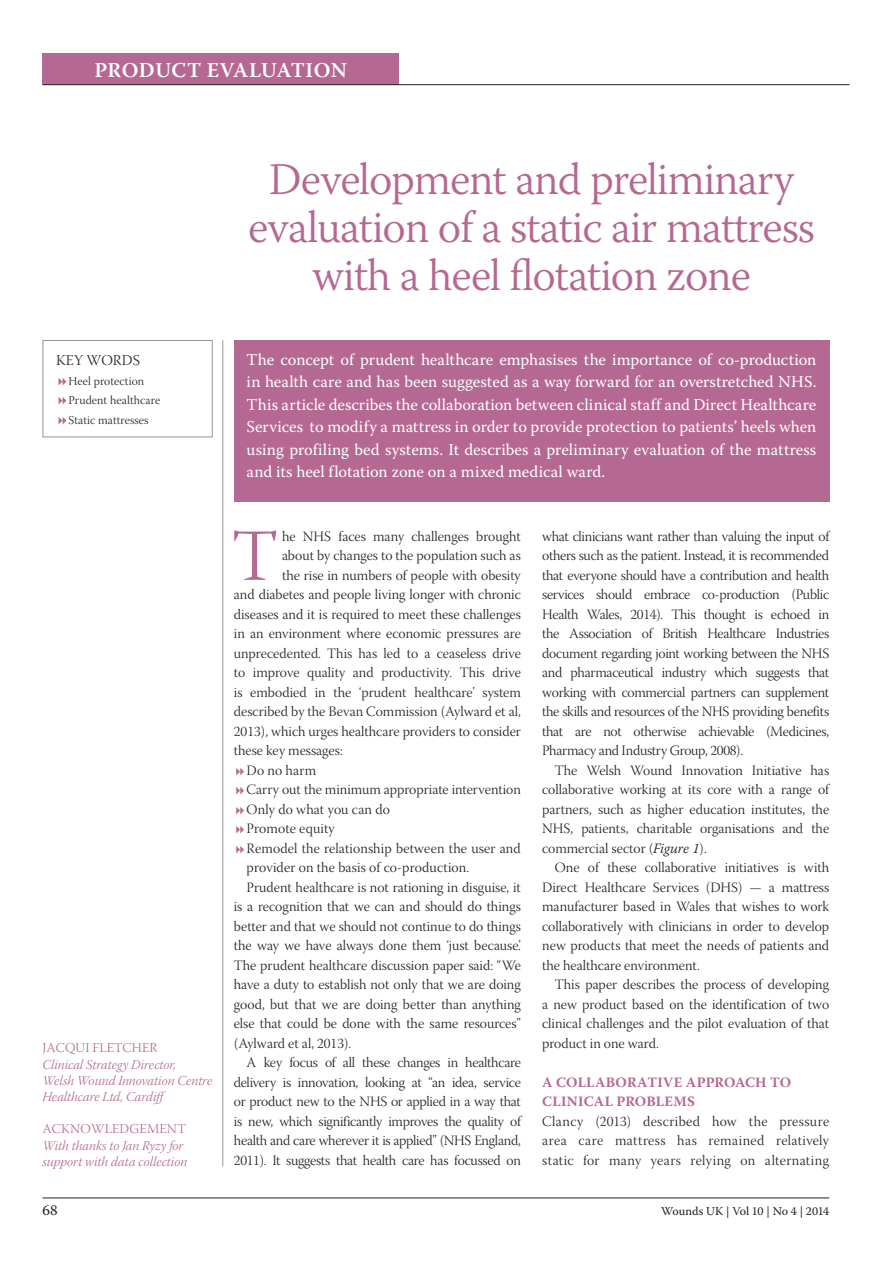
<style>
.page{position:relative;width:893px;height:1263px;background:#fff}
.page>*{position:absolute;margin:0;border:0;box-sizing:border-box;transform-origin:0 0}
.t1{font:73.35px "Warnock Pro Light Subh";color:#b56891}
.t2{font:300 45px/48px "Warnock Pro";letter-spacing:-.025em;color:#b56891;text-align:center}
.t3{font:600 21px "Warnock Pro";letter-spacing:.02em;color:#fff}
.t4{font:16.5px/22.5px "Warnock Pro";letter-spacing:.005em;color:#fff;text-align:justify}
.t5{font:15px "Warnock Pro Light Subh";letter-spacing:.01em;color:#231f20}
.t6{font:15px "Warnock Pro";color:#231f20}
.t7{font:14.25px/19.5px "Warnock Pro Light Subh";color:#231f20;text-align:justify}
.t8{font:14.25px "Warnock Pro Light Subh";letter-spacing:-.02em;color:#231f20}
.t9{font:700 14.25px/19.5px "Warnock Pro";letter-spacing:.015em;color:#b56891}
.t10{font:13.5px/16.2px "Warnock Pro Light It Subh";color:#b56891}
.t11{font:13.5px "Warnock Pro Light Subh";letter-spacing:.01em;color:#b56891}
.t12{font:12px/19.5px "Warnock Pro Light Subh";letter-spacing:.01em;color:#231f20}
.t13{font:12px "Warnock Pro";letter-spacing:-.01em;color:#231f20}
.s1{font-family:"Warnock Pro";font-weight:300;font-style:italic}
</style>
<div class="page">
<div style="left:43px;top:53px;width:356px;height:32px;background:#b56891"></div>
<hr style="left:43px;top:84px;width:806px;height:1px;background:#231f20">
<hr style="left:222px;top:340px;width:1px;height:826px;background:#939598">
<div style="left:234px;top:340px;width:595px;height:162px;background:#b56891"></div>
<div style="left:43px;top:340px;width:170px;height:97px;border:1px solid #939598"></div>
<hr style="left:43px;top:1197px;width:786px;height:1px;background:#231f20">
<h3 class="t3" style="left:94px;top:57px;width:254px">PRODUCT EVALUATION</h3>
<h2 class="t2" style="left:248px;top:155px;width:568px">Development and preliminary evaluation of a static air mattress with a heel flotation zone</h2>
<p class="t5" style="left:56px;top:352px;width:85px">KEY WORDS</p>
<p class="t12" style="left:69px;top:372px;width:93px">Heel protection<br>Prudent healthcare<br>Static mattresses</p>
<p class="t11" style="left:43px;top:1041px;width:74px">Jac qui Fletcher</p>
<p class="t10" style="left:43px;top:1058px;width:171px">Clinical Strategy Director,<br>Welsh Wound Innovation Centre<br>Healthcare Ltd, Cardiff</p>
<p class="t11" style="left:43px;top:1122px;width:145px">ACKNOWLEDGEMENT</p>
<p class="t10" style="left:43px;top:1139px;width:146px">With thanks to Jan Ryzy for support with data collection</p>
<p class="t4" style="left:247px;top:348px;width:571px">The concept of prudent healthcare emphasises the importance of co-production in health care and has been suggested as a way forward for an overstretched NHS.<br>This article describes the collaboration between clinical staff and Direct Healthcare Services to modify a mattress in order to provide protection to patients’ heels when using profiling bed systems. It describes a preliminary evaluation of the mattress and its heel flotation zone on a mixed medical ward.</p>
<h1 class="t1" style="left:232px;top:516px;width:48px">T</h1>
<p class="t7" style="left:282px;top:528px;width:240px">he NHS faces many challenges brought</p>
<p class="t7" style="left:282px;top:548px;width:240px">about by changes to the population such as</p>
<p class="t7" style="left:282px;top:567px;width:240px">the rise in numbers of people with obesity</p>
<p class="t7" style="left:234px;top:586px;width:289px">and diabetes and people living longer with chronic</p>
<p class="t7" style="left:234px;top:606px;width:289px">diseases and it is required to meet these challenges</p>
<p class="t7" style="left:234px;top:625px;width:288px">in an environment where economic pressures are</p>
<p class="t7" style="left:234px;top:645px;width:289px">unprecedented. This has led to a ceaseless drive</p>
<p class="t7" style="left:234px;top:664px;width:289px">to improve quality and productivity. This drive</p>
<p class="t7" style="left:234px;top:684px;width:288px">is embodied in the ‘prudent healthcare’ system</p>
<p class="t7" style="left:234px;top:703px;width:288px">described by the Bevan Commission (Aylward et al,</p>
<p class="t7" style="left:234px;top:723px;width:289px">2013), which urges healthcare providers to consider</p>
<p class="t7" style="left:234px;top:742px;width:111px">these key messages:</p>
<p class="t7" style="left:247px;top:762px;width:71px">Do no harm</p>
<p class="t7" style="left:247px;top:782px;width:276px">Carry out the minimum appropriate intervention</p>
<p class="t7" style="left:247px;top:801px;width:145px">Only do what you can do</p>
<p class="t7" style="left:247px;top:821px;width:90px">Promote equity</p>
<p class="t7" style="left:247px;top:840px;width:276px">Remodel the relationship between the user and</p>
<p class="t7" style="left:247px;top:860px;width:224px">provider on the basis of co-production.</p>
<p class="t7" style="left:247px;top:879px;width:276px">Prudent healthcare is not rationing in disguise, it</p>
<p class="t7" style="left:234px;top:898px;width:288px">is a recognition that we can and should do things</p>
<p class="t7" style="left:234px;top:918px;width:288px">better and that we should not continue to do things</p>
<p class="t7" style="left:234px;top:937px;width:288px">the way we have always done them ‘just because’.</p>
<p class="t7" style="left:234px;top:957px;width:289px">The prudent healthcare discussion paper said: “We</p>
<p class="t7" style="left:234px;top:976px;width:288px">have a duty to establish not only that we are doing</p>
<p class="t7" style="left:234px;top:996px;width:289px">good, but that we are doing better than anything</p>
<p class="t7" style="left:234px;top:1015px;width:289px">else that could be done with the same resources”</p>
<p class="t7" style="left:234px;top:1035px;width:119px">(Aylward et al, 2013).</p>
<p class="t8" style="left:247px;top:1055px;width:276px">A key focus of all these changes in healthcare</p>
<p class="t8" style="left:234px;top:1074px;width:288px">delivery is innovation, looking at “an idea, service</p>
<p class="t8" style="left:234px;top:1094px;width:288px">or product new to the NHS or applied in a way that</p>
<p class="t8" style="left:234px;top:1113px;width:289px">is new, which significantly improves the quality of</p>
<p class="t8" style="left:234px;top:1133px;width:288px">health and care wherever it is applied” (NHS England,</p>
<p class="t8" style="left:234px;top:1152px;width:288px">2011). It suggests that health care has focussed on</p>
<p class="t7" style="left:542px;top:528px;width:289px">what clinicians want rather than valuing the input of others such as the patient. Instead, it is recommended that everyone should have a contribution and health services should embrace co-production (Public Health Wales, 2014). This thought is echoed in the Association of British Healthcare Industries document regarding joint working between the NHS and pharmaceutical industry which suggests that working with commercial partners can supplement the skills and resources of the NHS providing benefits that are not otherwise achievable (Medicines, Pharmacy and Industry Group, 2008).</p>
<p class="t7" style="left:542px;top:762px;width:289px;text-indent:13px">The Welsh Wound Innovation Initiative has collaborative working at its core with a range of partners, such as higher education institutes, the NHS, patients, charitable organisations and the commercial sector (<span class="s1">Figure 1</span>).</p>
<p class="t7" style="left:542px;top:859px;width:289px;text-indent:13px">One of these collaborative initiatives is with Direct Healthcare Services (DHS) — a mattress manufacturer based in Wales that wishes to work collaboratively with clinicians in order to develop new products that meet the needs of patients and the healthcare environment.</p>
<p class="t7" style="left:542px;top:976px;width:289px;text-indent:13px">This paper describes the process of developing a new product based on the identification of two clinical challenges and the pilot evaluation of that product in one ward.</p>
<p class="t9" style="left:542px;top:1072px;width:250px">A COLLABORATIVE APPROACH TO<br>CLINICAL PROBLEMS</p>
<p class="t7" style="left:542px;top:1113px;width:289px">Clancy (2013) described how the pressure area care mattress has remained relatively static for many years relying on alternating</p>
<p class="t6" style="left:43px;top:1201px;width:17px">68</p>
<p class="t13" style="left:661px;top:1204px;width:170px">Wounds UK | Vol 10 | No 4 | 2014</p>
</div>
